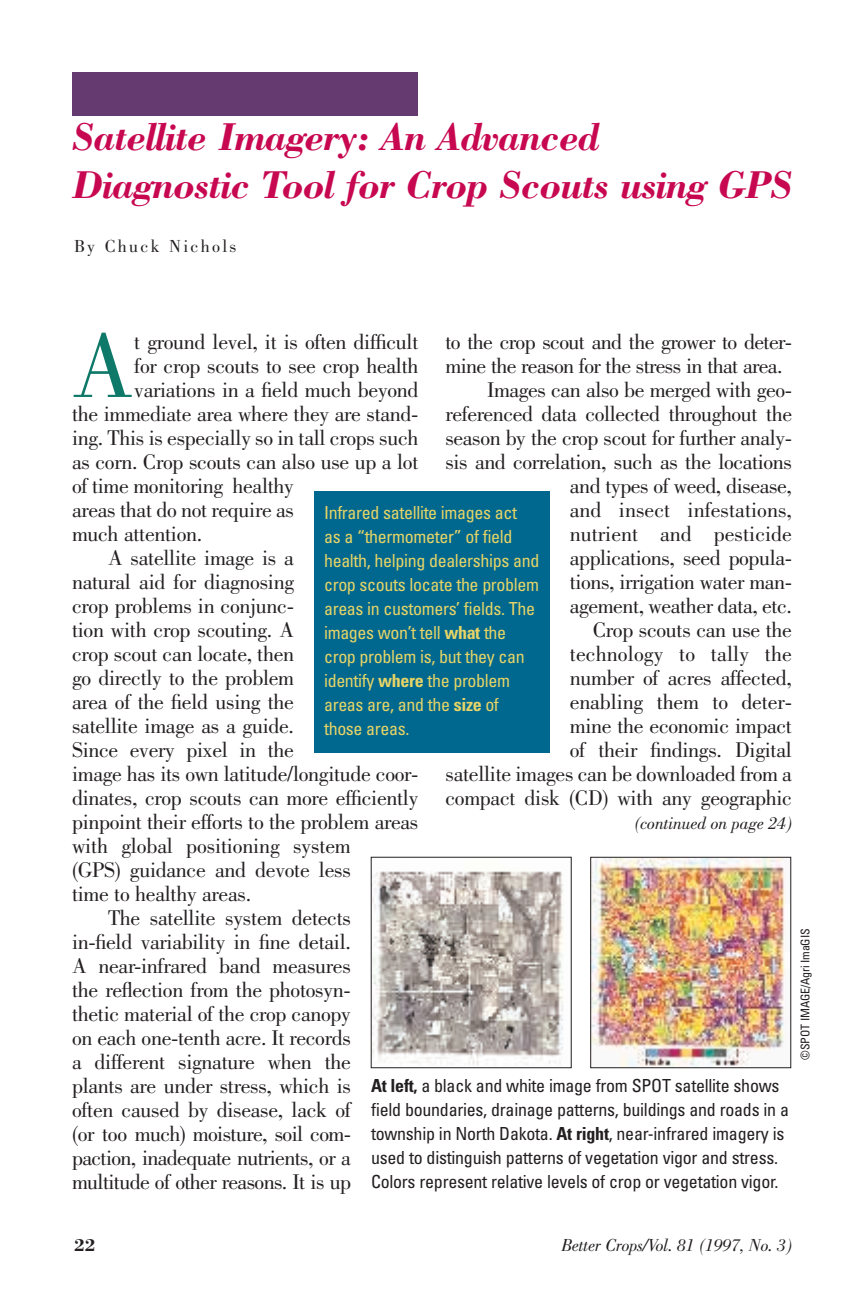
<style>
.page{position:relative;width:864px;height:1296px;background:#fff}
.page>*{position:absolute;margin:0;border:0;box-sizing:border-box;transform-origin:0 0}
.t1{font:95px "Bodoni";color:#0e7969}
.t2{font:italic 700 40px/48px "Bodoni";letter-spacing:-.03em;color:#c70851}
.t3{font:22px "Bodoni";letter-spacing:-.015em;color:#231f20}
.t4{font:22px "Bodoni";letter-spacing:.005em;color:#231f20}
.t5{font:condensed 18px/24px "Univers";letter-spacing:-.015em;color:#231f20}
.t6{font:condensed 18px/24px "Univers";letter-spacing:-.02em;color:#e6d467}
.t7{font:italic 18px "Bodoni";letter-spacing:-.015em;color:#231f20}
.t8{font:18px "Bodoni";letter-spacing:.125em;color:#231f20}
.t9{font:700 18px "Bodoni";color:#231f20}
.t10{font:condensed 12px "Univers";letter-spacing:-.015em;color:#231f20}
.s1{font-weight:700}
</style>
<div class="page">
<div style="left:72px;top:72px;width:346px;height:43px;background:#643a71"></div>
<div style="left:314px;top:491px;width:236px;height:262px;background:#00688f"></div>
<img style="left:373px;top:871px;width:191px;height:194px">
<div style="left:371px;top:857px;width:200px;height:211px;border:1px solid #231f20"></div>
<img style="left:592px;top:859px;width:194px;height:207px">
<div style="left:590px;top:857px;width:201px;height:211px;border:1px solid #231f20"></div>
<h2 class="t2" style="left:72px;top:117px;width:722px">Satellite Imagery: An Advanced<br>Diagnostic Tool for Crop Scouts using GPS</h2>
<p class="t8" style="left:74px;top:239px;width:164px">By Chuck Nichols</p>
<h1 class="t1" style="left:71px;top:331px;width:65px">A</h1>
<p class="t3" style="left:134px;top:334px;width:286px">t ground level, it is often difficult</p>
<p class="t3" style="left:446px;top:334px;width:348px">to the crop scout and the grower to deter-</p>
<p class="t3" style="left:446px;top:358px;width:339px">mine the reason for the stress in that area.</p>
<p class="t3" style="left:487px;top:382px;width:306px">Images can also be merged with geo-</p>
<p class="t3" style="left:446px;top:406px;width:348px">referenced data collected throughout the</p>
<p class="t3" style="left:446px;top:430px;width:348px">season by the crop scout for further analy-</p>
<p class="t3" style="left:446px;top:454px;width:348px">sis and correlation, such as the locations</p>
<p class="t3" style="left:570px;top:478px;width:224px">and types of weed, disease,</p>
<p class="t3" style="left:570px;top:502px;width:224px">and insect infestations,</p>
<p class="t3" style="left:570px;top:526px;width:224px">nutrient and pesticide</p>
<p class="t3" style="left:570px;top:550px;width:224px">applications, seed popula-</p>
<p class="t3" style="left:570px;top:574px;width:224px">tions, irrigation water man-</p>
<p class="t3" style="left:570px;top:598px;width:224px">agement, weather data, etc.</p>
<p class="t3" style="left:593px;top:622px;width:201px">Crop scouts can use the</p>
<p class="t4" style="left:570px;top:646px;width:224px">technology to tally the</p>
<p class="t3" style="left:570px;top:670px;width:224px">number of acres affected,</p>
<p class="t3" style="left:570px;top:694px;width:224px">enabling them to deter-</p>
<p class="t3" style="left:570px;top:718px;width:224px">mine the economic impact</p>
<p class="t3" style="left:570px;top:742px;width:224px">of their findings. Digital</p>
<p class="t3" style="left:446px;top:766px;width:348px">satellite images can be downloaded from a</p>
<p class="t3" style="left:446px;top:790px;width:348px">compact disk (CD) with any geographic</p>
<p class="t3" style="left:134px;top:358px;width:286px">for crop scouts to see crop health</p>
<p class="t3" style="left:134px;top:382px;width:286px">variations in a field much beyond</p>
<p class="t3" style="left:72px;top:406px;width:348px">the immediate area where they are stand-</p>
<p class="t3" style="left:72px;top:430px;width:348px">ing. This is especially so in tall crops such</p>
<p class="t3" style="left:72px;top:454px;width:348px">as corn. Crop scouts can also use up a lot</p>
<p class="t3" style="left:72px;top:478px;width:224px">of time monitoring healthy</p>
<p class="t3" style="left:72px;top:502px;width:224px">areas that do not require as</p>
<p class="t3" style="left:72px;top:526px;width:132px">much attention.</p>
<p class="t3" style="left:108px;top:550px;width:188px">A satellite image is a</p>
<p class="t3" style="left:72px;top:574px;width:224px">natural aid for diagnosing</p>
<p class="t3" style="left:72px;top:598px;width:224px">crop problems in conjunc-</p>
<p class="t3" style="left:72px;top:622px;width:224px">tion with crop scouting. A</p>
<p class="t3" style="left:72px;top:646px;width:224px">crop scout can locate, then</p>
<p class="t3" style="left:72px;top:670px;width:224px">go directly to the problem</p>
<p class="t3" style="left:72px;top:694px;width:224px">area of the field using the</p>
<p class="t3" style="left:72px;top:718px;width:224px">satellite image as a guide.</p>
<p class="t3" style="left:72px;top:742px;width:224px">Since every pixel in the</p>
<p class="t3" style="left:72px;top:766px;width:348px">image has its own latitude/longitude coor-</p>
<p class="t3" style="left:72px;top:790px;width:348px">dinates, crop scouts can more efficiently</p>
<p class="t3" style="left:72px;top:814px;width:348px">pinpoint their efforts to the problem areas</p>
<p class="t3" style="left:72px;top:838px;width:280px">with global positioning system</p>
<p class="t3" style="left:72px;top:862px;width:280px">(GPS) guidance and devote less</p>
<p class="t3" style="left:72px;top:886px;width:181px">time to healthy areas.</p>
<p class="t3" style="left:108px;top:910px;width:245px">The satellite system detects</p>
<p class="t3" style="left:72px;top:934px;width:281px">in-field variability in fine detail.</p>
<p class="t3" style="left:72px;top:958px;width:280px">A near-infrared band measures</p>
<p class="t3" style="left:72px;top:982px;width:280px">the reflection from the photosyn-</p>
<p class="t3" style="left:72px;top:1006px;width:281px">thetic material of the crop canopy</p>
<p class="t3" style="left:72px;top:1030px;width:280px">on each one-tenth acre. It records</p>
<p class="t3" style="left:72px;top:1054px;width:280px">a different signature when the</p>
<p class="t3" style="left:72px;top:1078px;width:281px">plants are under stress, which is</p>
<p class="t3" style="left:72px;top:1102px;width:281px">often caused by disease, lack of</p>
<p class="t3" style="left:72px;top:1126px;width:281px">(or too much) moisture, soil com-</p>
<p class="t3" style="left:72px;top:1150px;width:281px">paction, inadequate nutrients, or a</p>
<p class="t3" style="left:72px;top:1174px;width:281px">multitude of other reasons. It is up</p>
<p class="t6" style="left:324px;top:502px;width:217px">Infrared satellite images act<br>as a “thermometer” of field health, helping dealerships and crop scouts locate the problem areas in customers’ fields. The images won’t tell <span class="s1">what</span> the crop problem is, but they can identify <span class="s1">where</span> the problem areas are, and the <span class="s1">size</span> of those areas.</p>
<p class="t7" style="left:635px;top:816px;width:159px">(continued on page 24)</p>
<p class="t5" style="left:371px;top:1075px;width:420px"><span class="s1">At left,</span> a black and white image from SPOT satellite shows field boundaries, drainage patterns, buildings and roads in a township in North Dakota. <span class="s1">At right</span>, near-infrared imagery is used to distinguish patterns of vegetation vigor and stress.<br>Colors represent relative levels of crop or vegetation vigor.</p>
<p class="t10" style="left:801px;top:1060px;width:132px;rotate:-90deg">©SPOT IMAGE/Agri ImaGIS</p>
<p class="t9" style="left:74px;top:1239px;width:23px">22</p>
<p class="t7" style="left:561px;top:1239px;width:232px">Better Crops/Vol. 81 (1997, No. 3)</p>
</div>
